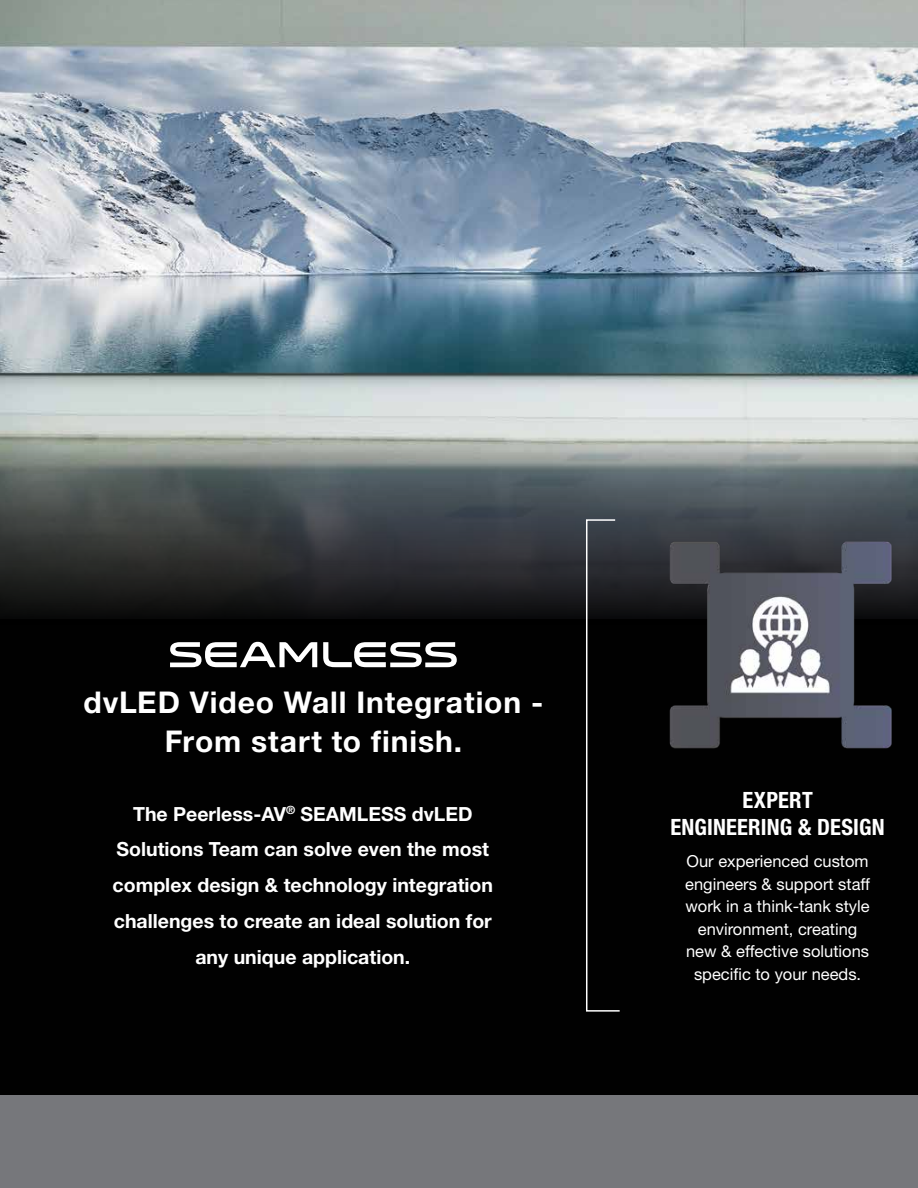
<style>
.page{position:relative;width:918px;height:1188px;background:#fff}
.page>*{position:absolute;margin:0;border:0;box-sizing:border-box;transform-origin:0 0}
.t1{font:700 30px/39px "Helvetica Neue LT Std";letter-spacing:.03em;color:#fff;text-align:center}
.t2{font:700 condensed 22.5px/27px "Helvetica Neue LT Std";letter-spacing:.01em;color:#fff;text-align:center}
.t3{font:700 19.5px/36px "Helvetica Neue LT Std";color:#fff;text-align:center}
.t4{font:16.5px/22.5px "Helvetica Neue LT Std";color:#fff;text-align:center}
</style>
<div class="page">
<img style="left:0;top:0;width:918px;height:449px">
<div style="left:0;top:619px;width:918px;height:569px;background:#010101"></div>
<svg style="left:0;top:449px;width:918px;height:170px;background:#454a4c"></svg>
<img style="left:652px;top:515px;width:266px;height:234px">
<div style="left:0;top:1096px;width:918px;height:92px;background:#76777b"></div>
<svg style="left:585px;top:519px;width:36px;height:493px"></svg>
<svg style="left:170px;top:642px;width:147px;height:25px"></svg>
<svg style="left:323px;top:642px;width:134px;height:25px"></svg>
<h1 class="t1" style="left:83px;top:682px;width:461px">dvLED Video Wall Integration -<br>From start to finish.</h1>
<p class="t3" style="left:113px;top:795px;width:382px">The Peerless-AV<sup>®</sup> SEAMLESS dvLED Solutions Team can solve even the most complex design &amp; technology integration challenges to create an ideal solution for any unique application.</p>
<p class="t2" style="left:671px;top:787px;width:216px">EXPERT<br>ENGINEERING &amp; DESIGN</p>
<p class="t4" style="left:685px;top:850px;width:186px">Our experienced custom engineers &amp; support staff work in a think-tank style environment, creating new &amp; effective solutions specific to your needs.</p>
</div>
